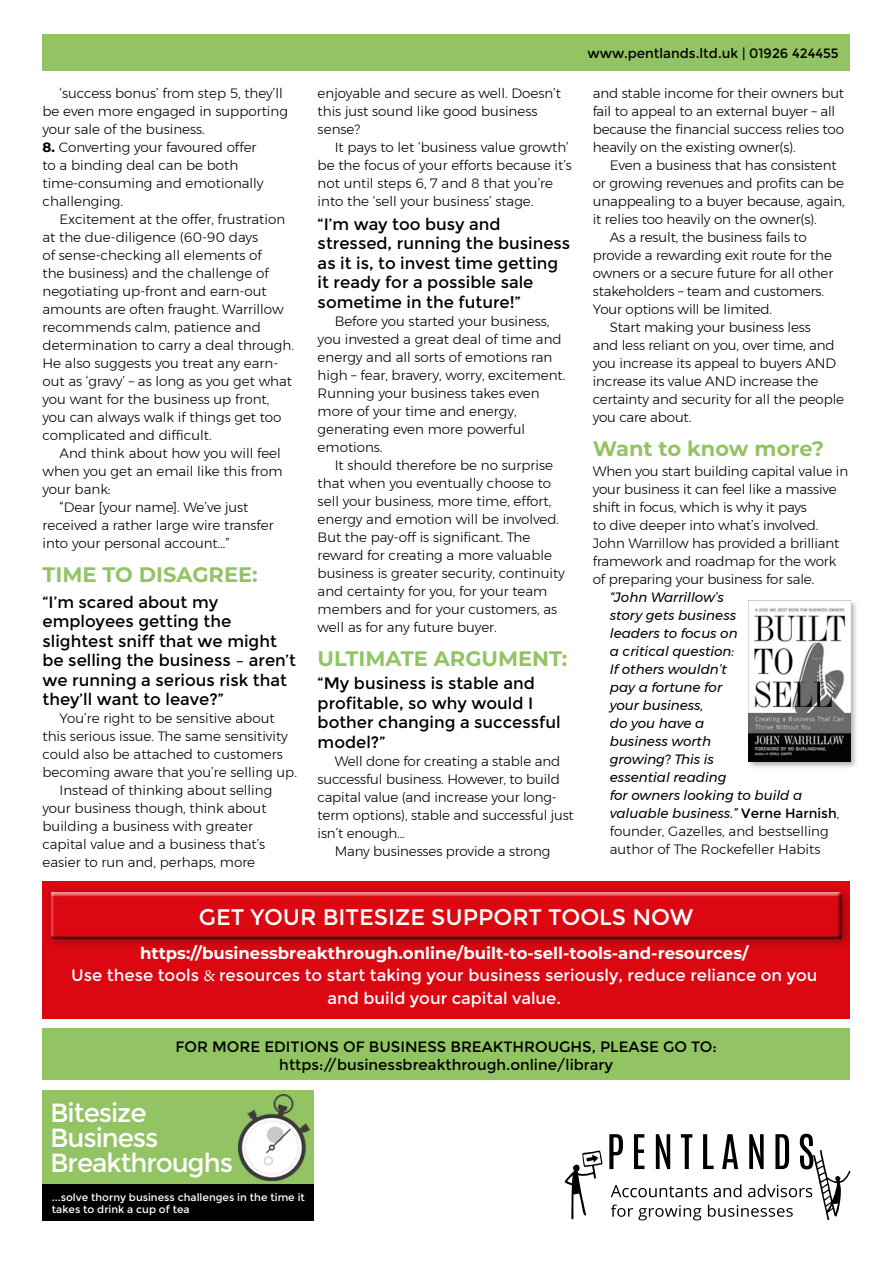
<style>
.page{position:relative;width:893px;height:1263px;background:#fff}
.page>*{position:absolute;margin:0;border:0;box-sizing:border-box;transform-origin:0 0}
.body{font:26.25px "Montserrat";letter-spacing:-.04em;color:#fff}
.SUBHEAD_SM{font:22.5px "Montserrat";color:#fff}
.GREEN_SUBHEAD{font:700 21px "Montserrat";color:#93c464}
.body-2{font:700 21px "Montserrat";color:#93c464}
.SUBHEAD_SM-2{font:16.5px/19.5px "Montserrat";color:#000}
.SUBHEAD{font:16.5px/22.8px "Montserrat";color:#fff;text-align:center}
.SUBHEAD-2{font:15px/18px "Montserrat";color:#000;text-align:center}
.body-3{font:300 13.5px/18px "Montserrat";color:#000}
.QUOTE{font:italic 13.5px/18px "Montserrat";color:#000}
.t1{font:13.5px "Montserrat";color:#000}
.body-4{font:10.5px/12px "Montserrat";color:#fff}
.s1{font-weight:700}
.s2{font-style:normal}
.s3{font-weight:300;font-style:normal}
.s4{font-family:"Minion Pro"}
</style>
<div class="page">
<div style="left:43px;top:34px;width:807px;height:36px;background:#93c464"></div>
<div style="left:43px;top:1029px;width:807px;height:51px;background:#93c464"></div>
<div style="left:43px;top:1090px;width:271px;height:96px;background:#93c464"></div>
<img style="left:238px;top:1094px;width:71px;height:87px">
<div style="left:43px;top:1184px;width:271px;height:36px;background:#000"></div>
<svg style="left:564px;top:1150px;width:39px;height:69px"></svg>
<svg style="left:609px;top:1134px;width:241px;height:86px"></svg>
<div style="left:43px;top:881px;width:807px;height:137px;background:#db0812"></div>
<div style="left:45px;top:886px;width:808px;height:64px;background:#000;opacity:.3"></div>
<div style="left:47px;top:887px;width:798px;height:53px;background:#d60711"></div>
<div style="left:48px;top:889px;width:798px;height:51px;background:#000;opacity:.75"></div>
<div style="left:747px;top:598px;width:112px;height:171px;background:#000;opacity:.3"></div>
<img style="left:749px;top:600px;width:101px;height:161px">
<p class="body-3" style="left:43px;top:84px;width:247px;text-indent:17px">‘success bonus’ from step 5, they’ll be even more engaged in supporting your sale of the business.</p>
<p class="body-3" style="left:43px;top:138px;width:223px"><span class="s1">8.</span> Converting your favoured offer to a binding deal can be both time-consuming and emotionally challenging.</p>
<p class="body-3" style="left:43px;top:210px;width:253px;text-indent:17px">Excitement at the offer, frustration at the due-diligence (60-90 days<br>of sense-checking all elements of<br>the business) and the challenge of negotiating up-front and earn-out amounts are often fraught. Warrillow recommends calm, patience and determination to carry a deal through.<br>He also suggests you treat any earn&shy;out as ‘gravy’ – as long as you get what you want for the business up front, you can always walk if things get too complicated and difficult.</p>
<p class="body-3" style="left:43px;top:444px;width:242px;text-align:justify;text-indent:17px">And think about how you will feel when you get an email like this from your bank:</p>
<p class="body-3" style="left:43px;top:498px;width:233px;text-indent:17px">“Dear [your name]. We’ve just received a rather large wire transfer into your personal account...”</p>
<p class="GREEN_SUBHEAD" style="left:43px;top:559px;width:217px">TIME TO DISAGREE:</p>
<p class="SUBHEAD_SM-2" style="left:43px;top:592px;width:255px">“I’m scared about my employees getting the slightest sniff that we might be selling the business – aren’t we running a serious risk that they’ll want to leave?”</p>
<p class="body-3" style="left:43px;top:709px;width:256px;text-indent:17px">You’re right to be sensitive about this serious issue. The same sensitivity could also be attached to customers becoming aware that you’re selling up.</p>
<p class="body-3" style="left:43px;top:781px;width:231px;text-indent:17px">Instead of thinking about selling your business though, think about building a business with greater capital value and a business that’s easier to run and, perhaps, more</p>
<p class="body-3" style="left:318px;top:84px;width:245px">enjoyable and secure as well. Doesn’t this just sound like good business sense?</p>
<p class="body-3" style="left:318px;top:138px;width:256px;text-indent:17px">It pays to let ‘business value growth’ be the focus of your efforts because it’s not until steps 6, 7 and 8 that you’re into the ‘sell your business’ stage.</p>
<p class="SUBHEAD_SM-2" style="left:318px;top:214px;width:254px">“I’m way too busy and stressed, running the business as it is, to invest time getting it ready for a possible sale sometime in the future!”</p>
<p class="body-3" style="left:318px;top:312px;width:249px;text-indent:17px">Before you started your business, you invested a great deal of time and energy and all sorts of emotions ran high – fear, bravery, worry, excitement.<br>Running your business takes even more of your time and energy, generating even more powerful emotions.</p>
<p class="body-3" style="left:318px;top:456px;width:249px;text-indent:17px">It should therefore be no surprise that when you eventually choose to sell your business, more time, effort, energy and emotion will be involved.<br>But the pay-off is significant. The reward for creating a more valuable business is greater security, continuity and certainty for you, for your team members and for your customers, as well as for any future buyer.</p>
<p class="body-2" style="left:318px;top:643px;width:251px">ULTIMATE ARGUMENT:</p>
<p class="SUBHEAD_SM-2" style="left:318px;top:674px;width:244px">“My business is stable and profitable, so why would I bother changing a successful model?”</p>
<p class="body-3" style="left:318px;top:752px;width:258px;text-indent:17px">Well done for creating a stable and successful business. However, to build capital value (and increase your long&shy;term options), stable and successful just isn’t enough...</p>
<p class="body-3" style="left:335px;top:842px;width:217px">Many businesses provide a strong</p>
<p class="t1" style="left:587px;top:45px;width:253px">www.pentlands.ltd.uk | 01926 424455</p>
<p class="body-3" style="left:593px;top:84px;width:253px">and stable income for their owners but fail to appeal to an external buyer – all because the financial success relies too heavily on the existing owner(s).</p>
<p class="body-3" style="left:593px;top:156px;width:254px;text-indent:17px">Even a business that has consistent or growing revenues and profits can be unappealing to a buyer because, again, it relies too heavily on the owner(s).</p>
<p class="body-3" style="left:593px;top:228px;width:242px;text-indent:17px">As a result, the business fails to provide a rewarding exit route for the owners or a secure future for all other stakeholders – team and customers.<br>Your options will be limited.</p>
<p class="body-3" style="left:593px;top:318px;width:253px;text-indent:17px">Start making your business less<br>and less reliant on you, over time, and you increase its appeal to buyers AND increase its value AND increase the certainty and security for all the people you care about.</p>
<p class="GREEN_SUBHEAD" style="left:593px;top:433px;width:233px">Want to know more?</p>
<p class="body-3" style="left:593px;top:462px;width:257px">When you start building capital value in your business it can feel like a massive shift in focus, which is why it pays<br>to dive deeper into what’s involved.<br>John Warrillow has provided a brilliant framework and roadmap for the work of preparing your business for sale.</p>
<p class="QUOTE" style="left:610px;top:588px;width:231px">“John Warrillow’s<br>story gets business<br>leaders to focus on<br>a critical question:<br>If others wouldn’t<br>pay a fortune for<br>your business,<br>do you have a<br>business worth<br>growing? This is<br>essential reading<br>for owners looking to build a valuable business.” <span class="s2">Verne Harnish</span><span class="s3">, founder, Gazelles, and bestselling author of The Rockefeller Habits</span></p>
<p class="SUBHEAD_SM" style="left:199px;top:904px;width:496px">GET YOUR BITESIZE SUPPORT TOOLS NOW</p>
<p class="SUBHEAD" style="left:71px;top:942px;width:748px"><span class="s1">https://businessbreakthrough.online/built-to-sell-tools-and-resources/<br></span>Use these tools <span class="s4">&amp;</span> resources to start taking your business seriously, reduce reliance on you and build your capital value.</p>
<p class="SUBHEAD-2" style="left:176px;top:1038px;width:543px">FOR MORE EDITIONS OF BUSINESS BREAKTHROUGHS, PLEASE GO TO: https://businessbreakthrough.online/library</p>
<p class="body" style="left:50px;top:1097px;width:98px">Bitesize</p>
<p class="body" style="left:50px;top:1123px;width:110px">Business</p>
<p class="body" style="left:50px;top:1148px;width:184px">Breakthroughs</p>
<p class="body-4" style="left:52px;top:1191px;width:255px">...solve thorny business challenges in the time it takes to drink a cup of tea</p>
</div>
